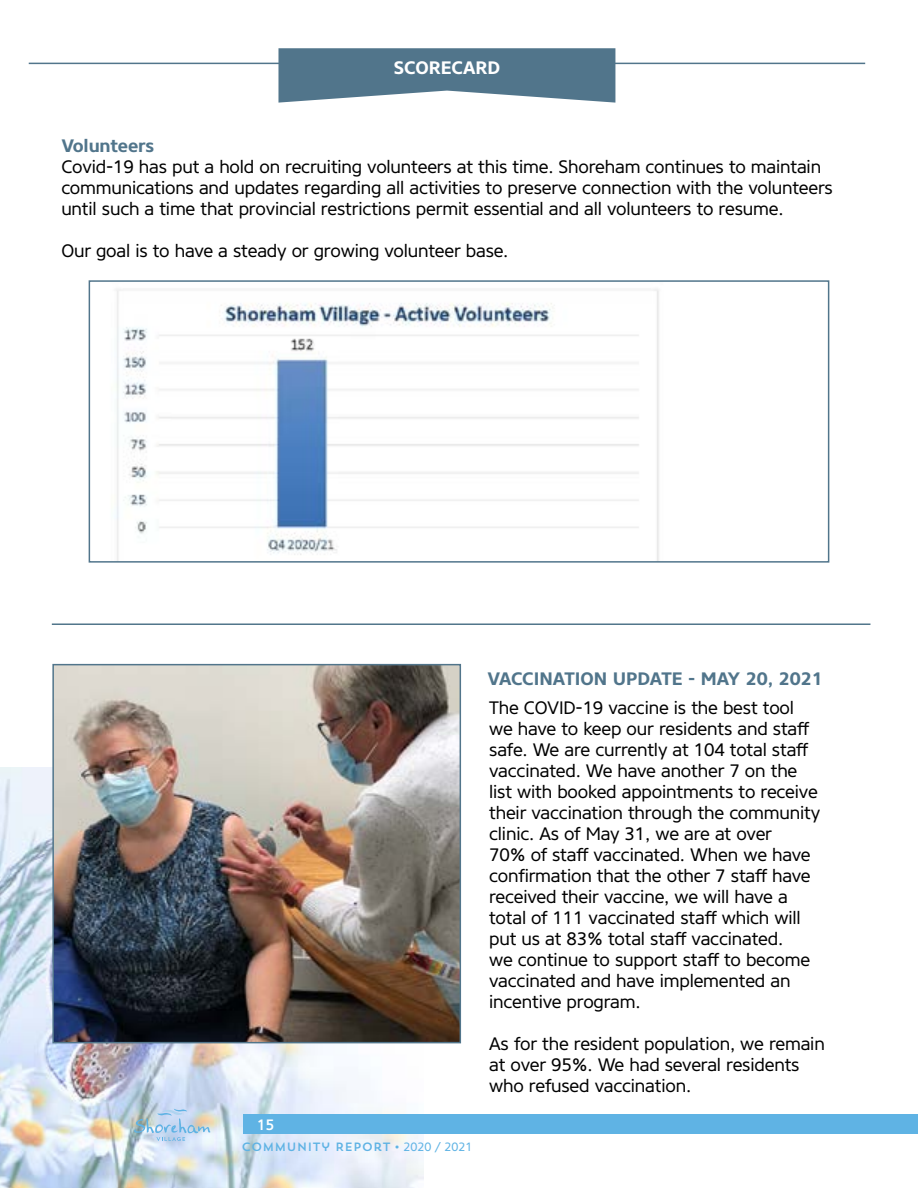
<style>
.page{position:relative;width:918px;height:1188px;background:#fff}
.page>*{position:absolute;margin:0;border:0;box-sizing:border-box;transform-origin:0 0}
.t1{font:18px/21px "Core Sans N45";letter-spacing:-.01em;color:#000}
.t2{font:700 18px "Core Sans N65";letter-spacing:-.01em;color:#51758b}
.t3{font:700 18px "Core Sans N65";color:#fff}
.t4{font:500 15px "Core Sans N55";color:#fff}
.t5{font:12px "Trend Sans One";color:#5fb3e4}
.s1{font-family:"Core Sans N45"}
</style>
<div class="page">
<img style="left:0;top:768px;width:424px;height:420px">
<div style="left:243px;top:1115px;width:675px;height:19px;background:#5fb3e4"></div>
<svg style="left:134px;top:1109px;width:76px;height:32px;background:#b9cfe0"></svg>
<hr style="left:29px;top:63px;width:836px;height:1px;background:#51758b">
<svg style="left:278px;top:48px;width:337px;height:55px;background:#668599"></svg>
<img style="left:115px;top:289px;width:544px;height:271px">
<div style="left:89px;top:280px;width:740px;height:283px;border:2px solid #51758b"></div>
<img style="left:55px;top:667px;width:403px;height:373px">
<div style="left:52px;top:664px;width:409px;height:379px;border:2px solid #51758b"></div>
<hr style="left:52px;top:623px;width:818px;height:2px;background:#51758b">
<p class="t3" style="left:394px;top:56px;width:108px">SCORECARD</p>
<p class="t2" style="left:61px;top:134px;width:94px">Volunteers</p>
<p class="t1" style="left:61px;top:156px;width:773px">Covid-19 has put a hold on recruiting volunteers at this time. Shoreham continues to maintain communications and updates regarding all activities to preserve connection with the volunteers until such a time that provincial restrictions permit essential and all volunteers to resume.</p>
<p class="t1" style="left:61px;top:240px;width:449px">Our goal is to have a steady or growing volunteer base.</p>
<p class="t2" style="left:487px;top:667px;width:337px">VACCINATION UPDATE - MAY 20, 2021</p>
<p class="t4" style="left:257px;top:1115px;width:19px">15</p>
<p class="t5" style="left:242px;top:1139px;width:232px">COMMUNITY REPORT <span class="s1">• 2020 / 2021</span></p>
<p class="t1" style="left:489px;top:697px;width:333px">The COVID-19 vaccine is the best tool we have to keep our residents and staff safe. We are currently at 104 total staff vaccinated. We have another 7 on the list with booked appointments to receive their vaccination through the community clinic. As of May 31, we are at over<br>70% of staff vaccinated. When we have confirmation that the other 7 staff have received their vaccine, we will have a total of 111 vaccinated staff which will put us at 83% total staff vaccinated.<br>we continue to support staff to become vaccinated and have implemented an incentive program.</p>
<p class="t1" style="left:489px;top:1033px;width:337px">As for the resident population, we remain at over 95%. We had several residents who refused vaccination.</p>
</div>
